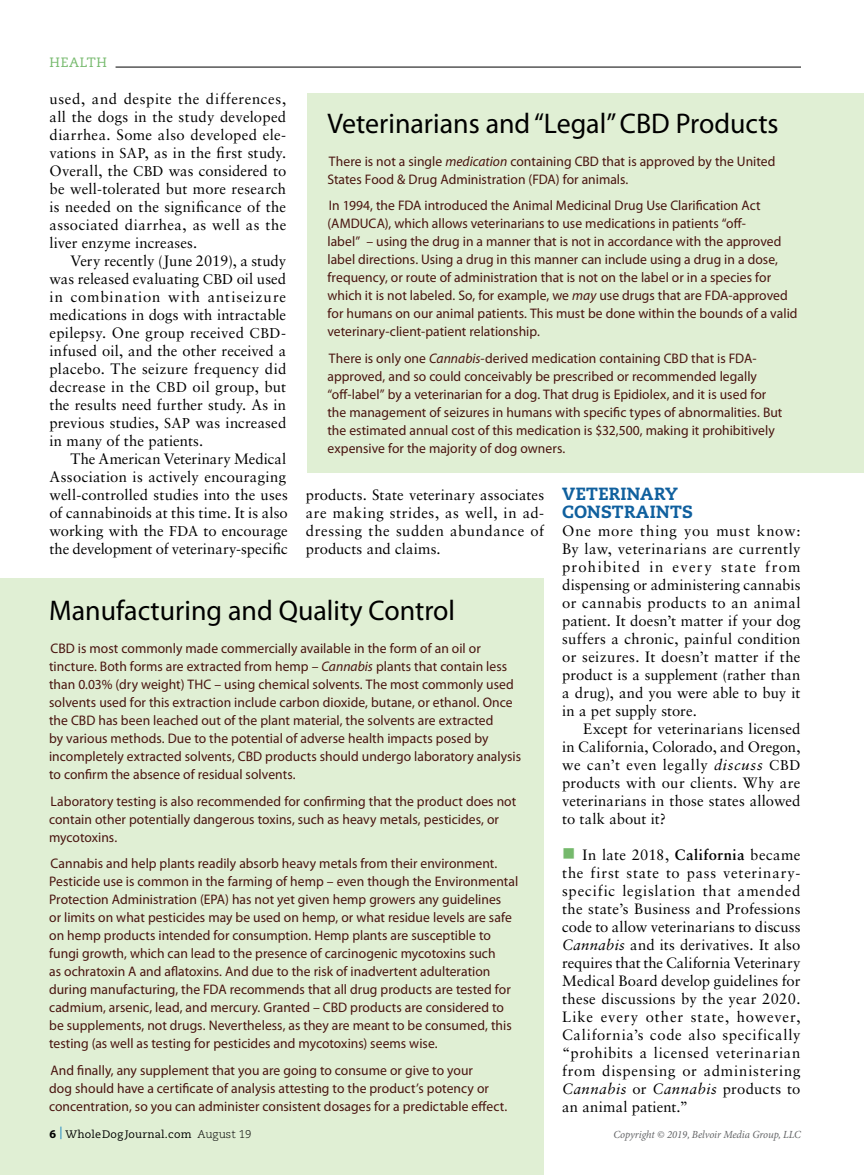
<style>
.page{position:relative;width:864px;height:1175px;background:#fff}
.page>*{position:absolute;margin:0;border:0;box-sizing:border-box;transform-origin:0 0}
.t1{font:28.5px "Myriad Pro";color:#000}
.t2{font:800 17.7px/18px "Caecilia LT Std";letter-spacing:.015em;color:#10609e}
.t3{font:15px/18px "Sabon LT Std";letter-spacing:.015em;color:#000;text-align:justify}
.t4{font:13.8px/18px "Myriad Pro";color:#49140f}
.t5{font:13.5px "Caecilia LT Std";letter-spacing:.05em;color:#75b96c}
.t6{font:italic 10.8px "Minion Pro";letter-spacing:-.01em;color:#636466}
.t7{font:10.8px "Caecilia LT Std";letter-spacing:.02em;color:#000}
.s1{font-size:14.25px}
.s2{font-style:italic}
.s3{color:#75b96c}
.s4{font-weight:700}
.s5{font-family:"Myriad Pro";font-weight:700;font-size:12px}
.s6{font-family:"Minion Pro";font-size:12.45px;color:#0079c1}
.s7{font-weight:300;font-size:11.25px}
</style>
<div class="page">
<div style="left:0;top:578px;width:544px;height:596px;background:#e0efd4"></div>
<hr style="left:116px;top:67px;width:685px;height:1px;background:#000">
<div style="left:307px;top:93px;width:556px;height:379px;background:#e0efd4"></div>
<p class="t5" style="left:49px;top:55px;width:59px">health</p>
<p class="t3" style="left:49px;top:89px;width:238px">used, and despite the differences, all the dogs in the study developed diarrhea. Some also developed ele&shy;vations in <span class="s1">SAP</span>, as in the first study.<br>Overall, the <span class="s1">CBD</span> was considered to be well-tolerated but more research is needed on the significance of the associated diarrhea, as well as the liver enzyme increases.</p>
<p class="t3" style="left:49px;top:251px;width:238px;text-indent:21px">Very recently (June 2019), a study was released evaluating <span class="s1">CBD</span> oil used in combination with antiseizure medications in dogs with intractable epilepsy. One group received <span class="s1">CBD&shy;</span>infused oil, and the other received a placebo. The seizure frequency did decrease in the <span class="s1">CBD</span> oil group, but the results need further study. As in previous studies, <span class="s1">SAP</span> was increased in many of the patients.</p>
<p class="t3" style="left:49px;top:449px;width:240px;text-indent:21px">The American Veterinary Medical Association is actively encouraging well-controlled studies into the uses of cannabinoids at this time. It is also working with the <span class="s1">FDA</span> to encourage the development of veterinary-specific</p>
<h1 class="t1" style="left:327px;top:105px;width:453px">Veterinarians and “Legal” CBD Products</h1>
<p class="t4" style="left:327px;top:152px;width:450px">There is not a single <span class="s2">medication</span> containing CBD that is approved by the United<br>States Food &amp; Drug Administration (FDA) for animals.</p>
<p class="t4" style="left:327px;top:196px;width:472px">In 1994, the FDA introduced the Animal Medicinal Drug Use Clarification Act (AMDUCA), which allows veterinarians to use medications in patients “off-<br>label” – using the drug in a manner that is not in accordance with the approved label directions. Using a drug in this manner can include using a drug in a dose, frequency, or route of administration that is not on the label or in a species for which it is not labeled. So, for example, we <span class="s2">may</span> use drugs that are FDA-approved for humans on our animal patients. This must be done within the bounds of a valid veterinary-client-patient relationship.</p>
<p class="t4" style="left:327px;top:349px;width:457px">There is only one <span class="s2">Cannabis</span>-derived medication containing CBD that is FDA&shy;approved, and so could conceivably be prescribed or recommended legally “off-label” by a veterinarian for a dog. That drug is Epidiolex, and it is used for the management of seizures in humans with specific types of abnormalities. But the estimated annual cost of this medication is $32,500, making it prohibitively expensive for the majority of dog owners.</p>
<p class="t3" style="left:306px;top:485px;width:240px">products. State veterinary associates are making strides, as well, in ad&shy;dressing the sudden abundance of products and claims.</p>
<p class="t2" style="left:562px;top:484px;width:132px">VETERINARY<br>CONSTRAINTS</p>
<p class="t3" style="left:562px;top:521px;width:240px">One more thing you must know:<br>By law, veterinarians are currently prohibited in every state from dispensing or administering cannabis or cannabis products to an animal patient. It doesn’t matter if your dog suffers a chronic, painful condition or seizures. It doesn’t matter if the product is a supplement (rather than a drug), and you were able to buy it in a pet supply store.</p>
<p class="t3" style="left:562px;top:719px;width:240px;text-indent:21px">Except for veterinarians licensed in California, Colorado, and Oregon, we can’t even legally <span class="s2">discuss</span> <span class="s1">CBD </span>products with our clients. Why are veterinarians in those states allowed to talk about it?</p>
<p class="t3" style="left:562px;top:845px;width:240px"><span class="s3">■</span> In late 2018, <span class="s4">California</span> became the first state to pass veterinary&shy;specific legislation that amended the state’s Business and Professions code to allow veterinarians to discuss <span class="s2">Cannabis</span> and its derivatives. It also requires that the California Veterinary Medical Board develop guidelines for these discussions by the year 2020.<br>Like every other state, however, California’s code also specifically “prohibits a licensed veterinarian from dispensing or administering <span class="s2">Cannabis</span> or <span class="s2">Cannabis</span> products to an animal patient.”</p>
<h1 class="t1" style="left:49px;top:593px;width:408px">Manufacturing and Quality Control</h1>
<p class="t4" style="left:49px;top:639px;width:474px">CBD is most commonly made commercially available in the form of an oil or tincture. Both forms are extracted from hemp – <span class="s2">Cannabis</span> plants that contain less than 0.03% (dry weight) THC – using chemical solvents. The most commonly used solvents used for this extraction include carbon dioxide, butane, or ethanol. Once the CBD has been leached out of the plant material, the solvents are extracted<br>by various methods. Due to the potential of adverse health impacts posed by incompletely extracted solvents, CBD products should undergo laboratory analysis to confirm the absence of residual solvents.</p>
<p class="t4" style="left:49px;top:791px;width:469px">Laboratory testing is also recommended for confirming that the product does not contain other potentially dangerous toxins, such as heavy metals, pesticides, or mycotoxins.</p>
<p class="t4" style="left:49px;top:854px;width:471px">Cannabis and help plants readily absorb heavy metals from their environment.<br>Pesticide use is common in the farming of hemp – even though the Environmental Protection Administration (EPA) has not yet given hemp growers any guidelines<br>or limits on what pesticides may be used on hemp, or what residue levels are safe on hemp products intended for consumption. Hemp plants are susceptible to fungi growth, which can lead to the presence of carcinogenic mycotoxins such<br>as ochratoxin A and aflatoxins. And due to the risk of inadvertent adulteration during manufacturing, the FDA recommends that all drug products are tested for cadmium, arsenic, lead, and mercury. Granted – CBD products are considered to be supplements, not drugs. Nevertheless, as they are meant to be consumed, this testing (as well as testing for pesticides and mycotoxins) seems wise.</p>
<p class="t4" style="left:49px;top:1061px;width:460px">And finally, any supplement that you are going to consume or give to your<br>dog should have a certificate of analysis attesting to the product’s potency or concentration, so you can administer consistent dosages for a predictable effect.</p>
<p class="t7" style="left:49px;top:1127px;width:203px"><span class="s5">6</span> <span class="s6">|</span> WholeDog Journal.com <span class="s7">August 19</span></p>
<p class="t6" style="left:613px;top:1127px;width:189px">Copyright © 2019, Belvoir Media Group, LLC</p>
</div>
